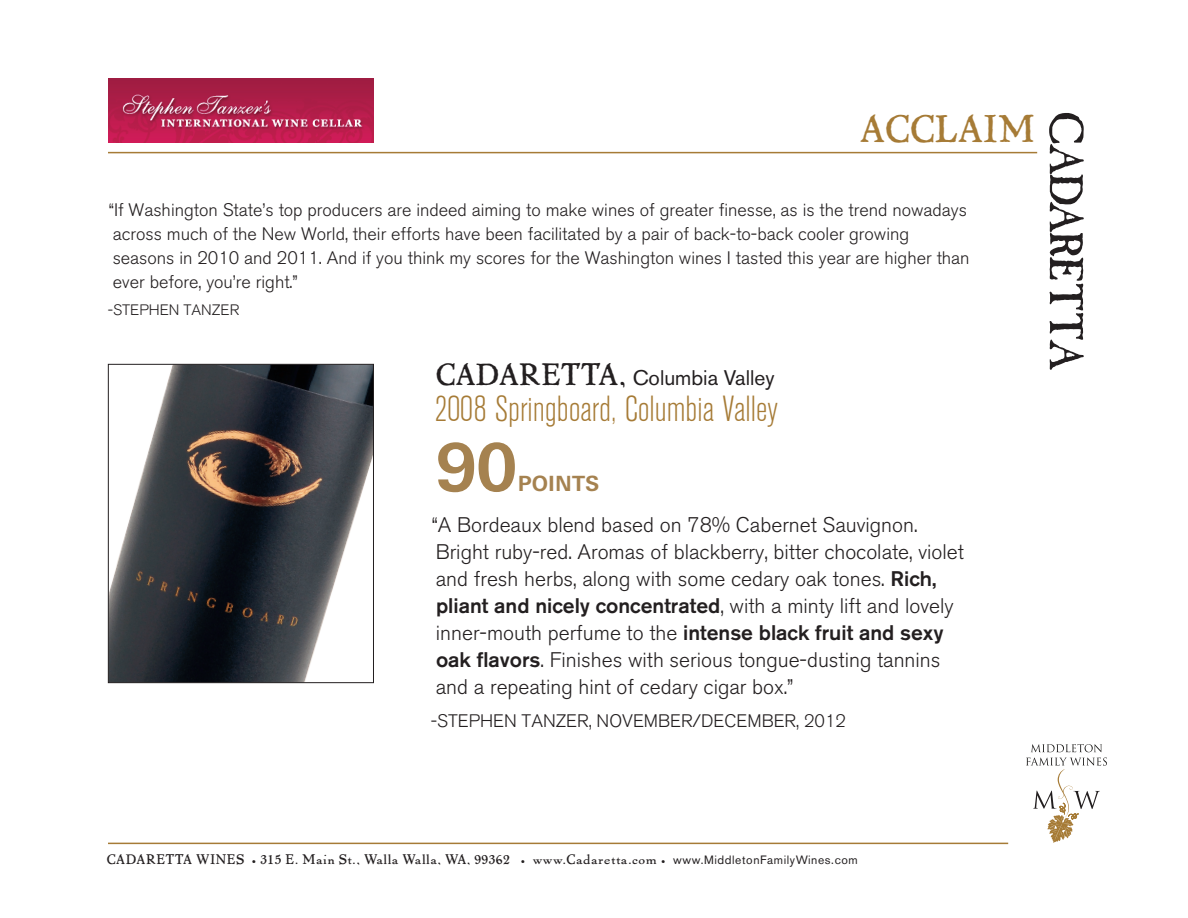
<style>
.page{position:relative;width:1188px;height:918px;background:#fff}
.page>*{position:absolute;margin:0;border:0;box-sizing:border-box;transform-origin:0 0}
.t1{font:700 66px "Linotype Univers Basic";color:#a58250}
.t2{font:37.5px "LTC Pabst Oldstyle";color:#a67b36}
.t3{font:300 condensed 36px "Akzidenz Grotesk BE";color:#a67b36}
.t4{font:300 21px/27px "Akzidenz Grotesk BE";color:#231f20}
.t5{font:21px "Akzidenz Grotesk BE";color:#231f20}
.t6{font:700 21px "Linotype Univers Basic";letter-spacing:.005em;color:#a58250}
.t7{font:300 18px/24px "Akzidenz Grotesk BE";color:#231f20}
.t8{font:300 15px "Akzidenz Grotesk BE";color:#231f20}
.t9{font:13.5px "LTC Pabst Oldstyle";letter-spacing:.03em;color:#231f20}
.s1{font-family:"LTC Pabst Oldstyle";font-size:30px}
.s2{font-weight:500}
.s3{font-family:"Akzidenz Grotesk BE";font-size:12px}
</style>
<div class="page">
<svg style="left:1049px;top:113px;width:35px;height:257px"></svg>
<hr style="left:108px;top:152px;width:929px;height:1px;background:#a67b36">
<img style="left:110px;top:366px;width:262px;height:315px">
<div style="left:108px;top:364px;width:266px;height:319px;border:1px solid #231f20"></div>
<svg style="left:1026px;top:744px;width:81px;height:99px"></svg>
<hr style="left:108px;top:843px;width:900px;height:1px;background:#a67b36">
<img style="left:108px;top:79px;width:265px;height:63px">
<h2 class="t2" style="left:860px;top:104px;width:177px">ACCLAIM</h2>
<p class="t7" style="left:109px;top:198px;width:862px">“If Washington State’s top producers are indeed aiming to make wines of greater finesse, as is the trend nowadays across much of the N ew World, their efforts have been facilitated by a pair of back-to-back cooler growing seasons in 2010 and 2011. And if you think my scores for the Washington wines I tasted this year are higher than ever before, you’re right.”</p>
<p class="t8" style="left:108px;top:302px;width:133px">-Stephen Tanzer</p>
<p class="t5" style="left:436px;top:366px;width:340px"><span class="s1">Cadaretta,</span> Columbia Valley</p>
<h3 class="t3" style="left:435px;top:390px;width:345px">2008 Springboard, Columbia Valley</h3>
<h1 class="t1" style="left:436px;top:428px;width:83px">90</h1>
<p class="t6" style="left:518px;top:471px;width:83px">POINTS</p>
<p class="t4" style="left:432px;top:511px;width:534px">“A Bordeaux blend based on 78% Cabernet Sauvignon.<br>Bright ruby-red. Aromas of blackberry, bitter chocolate, violet and fresh herbs, along with some cedary oak tones. <span class="s2">Rich, pliant and nicely concentrated</span>, with a minty lift and lovely inner-mouth perfume to the <span class="s2">intense black fruit and sexy oak flavors</span>. Finishes with serious tongue-dusting tannins and a repeating hint of cedary cigar box.”</p>
<p class="t7" style="left:431px;top:710px;width:417px">-Stephen Tanzer, November/December, 2012</p>
<p class="t9" style="left:107px;top:850px;width:50px">CADARETT</p>
<p class="t9" style="left:183px;top:850px;width:676px">A WINES • 315 E. Main St., Walla Walla, WA, 99362 • www.Cadaretta.com • <span class="s3">www.MiddletonFamilyWines.com</span></p>
</div>
